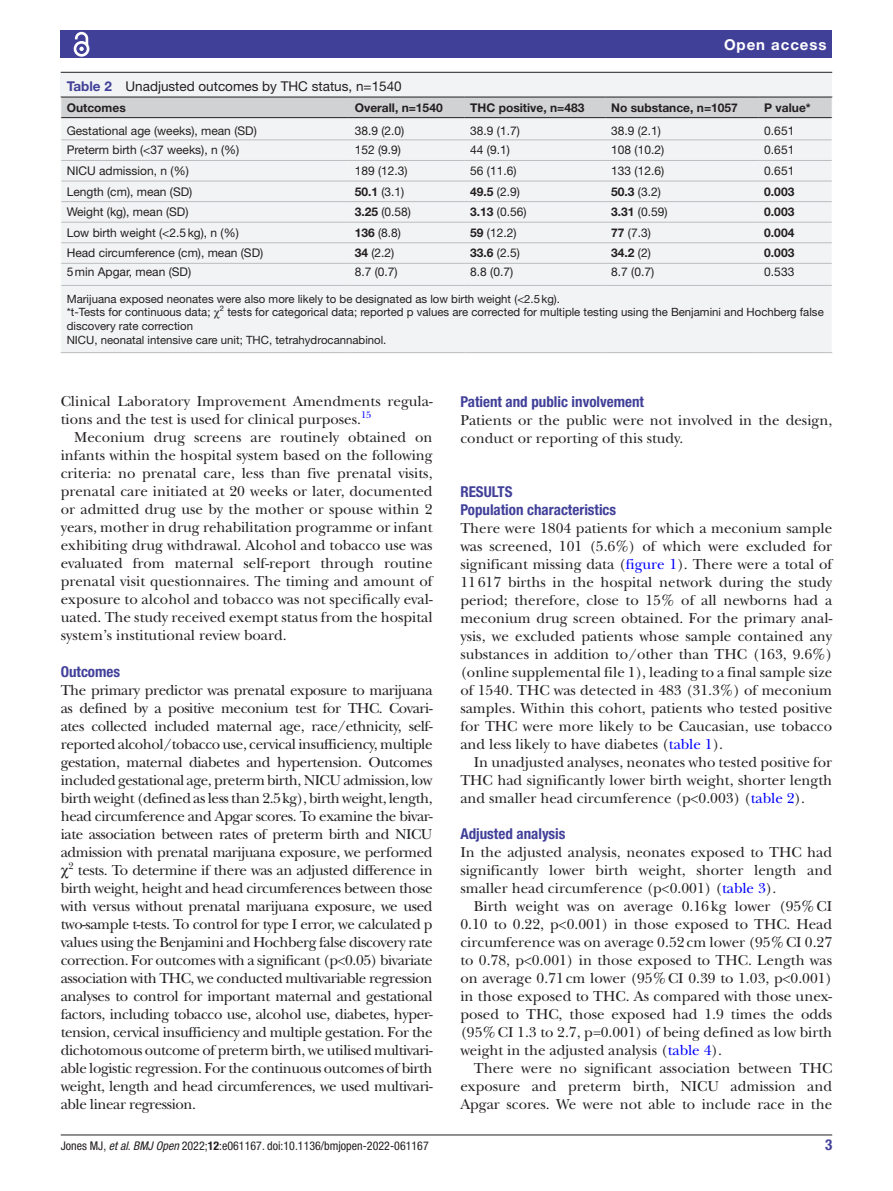
<style>
.page{position:relative;width:893px;height:1191px;background:#fff}
.page>*{position:absolute;margin:0;border:0;box-sizing:border-box;transform-origin:0 0}
.t1{font:15px/18px "New Baskerville";color:#231f20;text-align:justify}
.t2{font:700 condensed 15px/18px "Helvetica Neue LT Std";color:#414099}
.t3{font:700 15px "Helvetica Neue LT Std";letter-spacing:.065em;color:#fff}
.t4{font:13.5px "Helvetica Neue LT Std";color:#231f20}
.t5{font:12px "Helvetica Neue LT Std";color:#231f20}
.t6{font:700 12px "Helvetica Neue LT Std";color:#231f20}
.t7{font:condensed 12px "Helvetica Neue LT Std";color:#231f20}
.t8{font:11.4px/13.6px "Helvetica Neue LT Std";color:#231f20}
.t9{font:9.9px "New Baskerville";color:#00f}
.t10{font:9.9px "New Baskerville";color:#231f20}
.s1{font-weight:700;color:#414099}
.s2{font-weight:700}
.s3{font-weight:400}
.s4{color:#00f}
.s5{font-style:italic}
</style>
<div class="page">
<hr style="left:61px;top:1134px;width:771px;height:1px;background:#231f20">
<div style="left:61px;top:31px;width:771px;height:27px;background:#414099"></div>
<svg style="left:73px;top:31px;width:17px;height:26px"></svg>
<div style="left:61px;top:73px;width:771px;height:280px;background:#f2f3f4"></div>
<hr style="left:61px;top:72px;width:771px;height:1px;background:#231f20">
<hr style="left:61px;top:285px;width:288px;height:1px;background:#bcbdc0">
<hr style="left:61px;top:352px;width:288px;height:1px;background:#bcbdc0">
<hr style="left:349px;top:352px;width:115px;height:1px;background:#bcbdc0">
<hr style="left:464px;top:352px;width:141px;height:1px;background:#bcbdc0">
<hr style="left:605px;top:352px;width:153px;height:1px;background:#bcbdc0">
<hr style="left:758px;top:352px;width:74px;height:1px;background:#bcbdc0">
<hr style="left:349px;top:285px;width:115px;height:1px;background:#bcbdc0">
<hr style="left:464px;top:285px;width:141px;height:1px;background:#bcbdc0">
<hr style="left:605px;top:285px;width:153px;height:1px;background:#bcbdc0">
<hr style="left:758px;top:285px;width:74px;height:1px;background:#bcbdc0">
<svg style="left:60px;top:97px;width:773px;height:167px"></svg>
<p class="t3" style="left:724px;top:35px;width:104px">Open access</p>
<p class="t4" style="left:67px;top:78px;width:336px"><span class="s1">Table 2</span> Unadjusted outcomes by THC status, n=1540</p>
<p class="t6" style="left:67px;top:100px;width:61px">Outcomes</p>
<p class="t6" style="left:355px;top:100px;width:89px">Overall, n=1540</p>
<p class="t6" style="left:470px;top:100px;width:116px">THC positive, n=483</p>
<p class="t6" style="left:611px;top:100px;width:128px">No substance, n=1057</p>
<p class="t6" style="left:764px;top:100px;width:48px">P value*</p>
<p class="t5" style="left:67px;top:124px;width:192px">Gestational age (weeks), mean (SD)</p>
<p class="t5" style="left:355px;top:124px;width:51px">38.9 (2.0)</p>
<p class="t5" style="left:470px;top:124px;width:51px">38.9 (1.7)</p>
<p class="t5" style="left:611px;top:124px;width:51px">38.9 (2.1)</p>
<p class="t5" style="left:764px;top:124px;width:32px">0.651</p>
<p class="t5" style="left:67px;top:143px;width:174px">Preterm birth (&lt;37 weeks), n (%)</p>
<p class="t5" style="left:355px;top:143px;width:48px">152 (9.9)</p>
<p class="t5" style="left:470px;top:143px;width:41px">44 (9.1)</p>
<p class="t5" style="left:611px;top:143px;width:54px">108 (10.2)</p>
<p class="t5" style="left:764px;top:143px;width:32px">0.651</p>
<p class="t5" style="left:67px;top:164px;width:124px">NICU admission, n (%)</p>
<p class="t5" style="left:355px;top:164px;width:54px">189 (12.3)</p>
<p class="t5" style="left:470px;top:164px;width:48px">56 (11.6)</p>
<p class="t5" style="left:611px;top:164px;width:54px">133 (12.6)</p>
<p class="t5" style="left:764px;top:164px;width:32px">0.651</p>
<p class="t5" style="left:67px;top:184px;width:127px">Length (cm), mean (SD)</p>
<p class="t5" style="left:355px;top:184px;width:51px"><span class="s2">50.1</span> (3.1)</p>
<p class="t5" style="left:470px;top:184px;width:51px"><span class="s2">49.5</span> (2.9)</p>
<p class="t5" style="left:611px;top:184px;width:51px"><span class="s2">50.3</span> (3.2)</p>
<p class="t6" style="left:764px;top:184px;width:32px">0.003</p>
<p class="t5" style="left:67px;top:205px;width:123px">Weight (kg), mean (SD)</p>
<p class="t5" style="left:355px;top:205px;width:58px"><span class="s2">3.25</span> (0.58)</p>
<p class="t5" style="left:470px;top:205px;width:58px"><span class="s2">3.13</span> (0.56)</p>
<p class="t5" style="left:611px;top:205px;width:58px"><span class="s2">3.31</span> (0.59)</p>
<p class="t6" style="left:764px;top:204px;width:32px">0.003</p>
<p class="t5" style="left:67px;top:225px;width:174px">Low birth weight (&lt;2.5kg), n (%)</p>
<p class="t5" style="left:355px;top:225px;width:48px"><span class="s2">136</span> (8.8)</p>
<p class="t5" style="left:470px;top:225px;width:48px"><span class="s2">59</span> (12.2)</p>
<p class="t5" style="left:611px;top:225px;width:41px"><span class="s2">77</span> (7.3)</p>
<p class="t6" style="left:764px;top:225px;width:32px">0.004</p>
<p class="t5" style="left:67px;top:246px;width:198px">Head circumference (cm), mean (SD)</p>
<p class="t5" style="left:355px;top:246px;width:41px"><span class="s2">34</span> (2.2)</p>
<p class="t5" style="left:470px;top:246px;width:51px"><span class="s2">33.6</span> (2.5)</p>
<p class="t6" style="left:611px;top:246px;width:41px">34.2 <span class="s3">(2)</span></p>
<p class="t6" style="left:764px;top:246px;width:32px">0.003</p>
<p class="t5" style="left:67px;top:265px;width:126px">5min Apgar, mean (SD)</p>
<p class="t5" style="left:355px;top:265px;width:44px">8.7 (0.7)</p>
<p class="t5" style="left:470px;top:265px;width:44px">8.8 (0.7)</p>
<p class="t5" style="left:611px;top:265px;width:44px">8.7 (0.7)</p>
<p class="t5" style="left:764px;top:265px;width:32px">0.533</p>
<p class="t8" style="left:67px;top:291px;width:758px">Marijuana exposed neonates were also more likely to be designated as low birth weight (&lt;2.5kg).<br>*t-Tests for continuous data; <sup>2</sup> tests for categorical data; reported p values are corrected for multiple testing using the Benjamini and Hochberg false discovery rate correction<br>NICU, neonatal intensive care unit; THC, tetrahydrocannabinol.</p>
<p class="t1" style="left:61px;top:392px;width:373px">Clinical Laboratory Improvement Amendments regula&shy;tions and the test is used for clinical purposes.</p>
<p class="t9" style="left:361px;top:408px;width:12px">15</p>
<p class="t1" style="left:61px;top:428px;width:373px;text-indent:14px">Meconium drug screens are routinely obtained on infants within the hospital system based on the following criteria: no prenatal care, less than five prenatal visits, prenatal care initiated at 20 weeks or later, documented or admitted drug use by the mother or spouse within 2 years, mother in drug rehabilitation programme or infant exhibiting drug withdrawal. Alcohol and tobacco use was evaluated from maternal self-report through routine prenatal visit questionnaires. The timing and amount of exposure to alcohol and tobacco was not specifically eval&shy;uated. The study received exempt status from the hospital system’s institutional review board.</p>
<p class="t2" style="left:61px;top:662px;width:61px">Outcomes</p>
<p class="t1" style="left:61px;top:681px;width:373px">The primary predictor was prenatal exposure to marijuana as defined by a positive meconium test for THC. Covari&shy;ates collected included maternal age, race/ethnicity, self&shy;reported alcohol/tobacco use, cervical insufficiency, multiple gestation, maternal diabetes and hypertension. Outcomes included gestational age, preterm birth, NICU admission, low birth weight (defined as less than 2.5kg), birth weight, length, head circumference and Apgar scores. To examine the bivar&shy;iate association between rates of preterm birth and NICU admission with prenatal marijuana exposure, we performed</p>
<p class="t10" style="left:69px;top:859px;width:7px">2</p>
<p class="t1" style="left:61px;top:861px;width:373px;text-indent:17px">tests. To determine if there was an adjusted difference in birth weight, height and head circumferences between those with versus without prenatal marijuana exposure, we used two-sample t-tests. To control for type I error, we calculated p values using the Benjamini and Hochberg false discovery rate correction. For outcomes with a significant (p&lt;0.05) bivariate association with THC, we conducted multivariable regression analyses to control for important maternal and gestational factors, including tobacco use, alcohol use, diabetes, hyper&shy;tension, cervical insufficiency and multiple gestation. For the dichotomous outcome of preterm birth, we utilised multivari&shy;able logistic regression. For the continuous outcomes of birth weight, length and head circumferences, we used multivari&shy;able linear regression.</p>
<p class="t2" style="left:460px;top:392px;width:185px">Patient and public involvement</p>
<p class="t1" style="left:460px;top:411px;width:373px">Patients or the public were not involved in the design, conduct or reporting of this study.</p>
<p class="t2" style="left:460px;top:482px;width:157px">RESULTS<br>Population characteristics</p>
<p class="t1" style="left:460px;top:519px;width:373px">There were 1804 patients for which a meconium sample was screened, 101 (5.6%) of which were excluded for significant missing data (<span class="s4">figure 1</span>). There were a total of 11617 births in the hospital network during the study period; therefore, close to 15% of all newborns had a meconium drug screen obtained. For the primary anal&shy;ysis, we excluded patients whose sample contained any substances in addition to/other than THC (163, 9.6%) (online supplemental file 1), leading to a final sample size of 1540. THC was detected in 483 (31.3%) of meconium samples. Within this cohort, patients who tested positive for THC were more likely to be Caucasian, use tobacco and less likely to have diabetes (<span class="s4">table 1</span>).</p>
<p class="t1" style="left:460px;top:753px;width:373px;text-indent:13px">In unadjusted analyses, neonates who tested positive for THC had significantly lower birth weight, shorter length and smaller head circumference (p&lt;0.003) (<span class="s4">table 2</span>).</p>
<p class="t2" style="left:460px;top:824px;width:107px">Adjusted analysis</p>
<p class="t1" style="left:460px;top:843px;width:373px">In the adjusted analysis, neonates exposed to THC had significantly lower birth weight, shorter length and smaller head circumference (p&lt;0.001) (<span class="s4">table 3</span>).</p>
<p class="t1" style="left:460px;top:897px;width:373px;text-indent:14px">Birth weight was on average 0.16kg lower (95%CI 0.10 to 0.22, p&lt;0.001) in those exposed to THC. Head circumference was on average 0.52cm lower (95%CI 0.27 to 0.78, p&lt;0.001) in those exposed to THC. Length was on average 0.71cm lower (95%CI 0.39 to 1.03, p&lt;0.001) in those exposed to THC. As compared with those unex&shy;posed to THC, those exposed had 1.9 times the odds (95%CI 1.3 to 2.7, p=0.001) of being defined as low birth weight in the adjusted analysis (<span class="s4">table 4</span>).</p>
<p class="t1" style="left:460px;top:1059px;width:373px;text-indent:13px">There were no significant association between THC exposure and preterm birth, NICU admission and Apgar scores. We were not able to include race in the</p>
<p class="t7" style="left:61px;top:1138px;width:370px">Jones MJ, <span class="s5">et al</span>. <span class="s5">BMJ Open</span> 2022;<span class="s2">12</span>:e061167. doi:10.1136/bmjopen-2022-061167</p>
<p class="t2" style="left:825px;top:1135px;width:9px">3</p>
</div>
